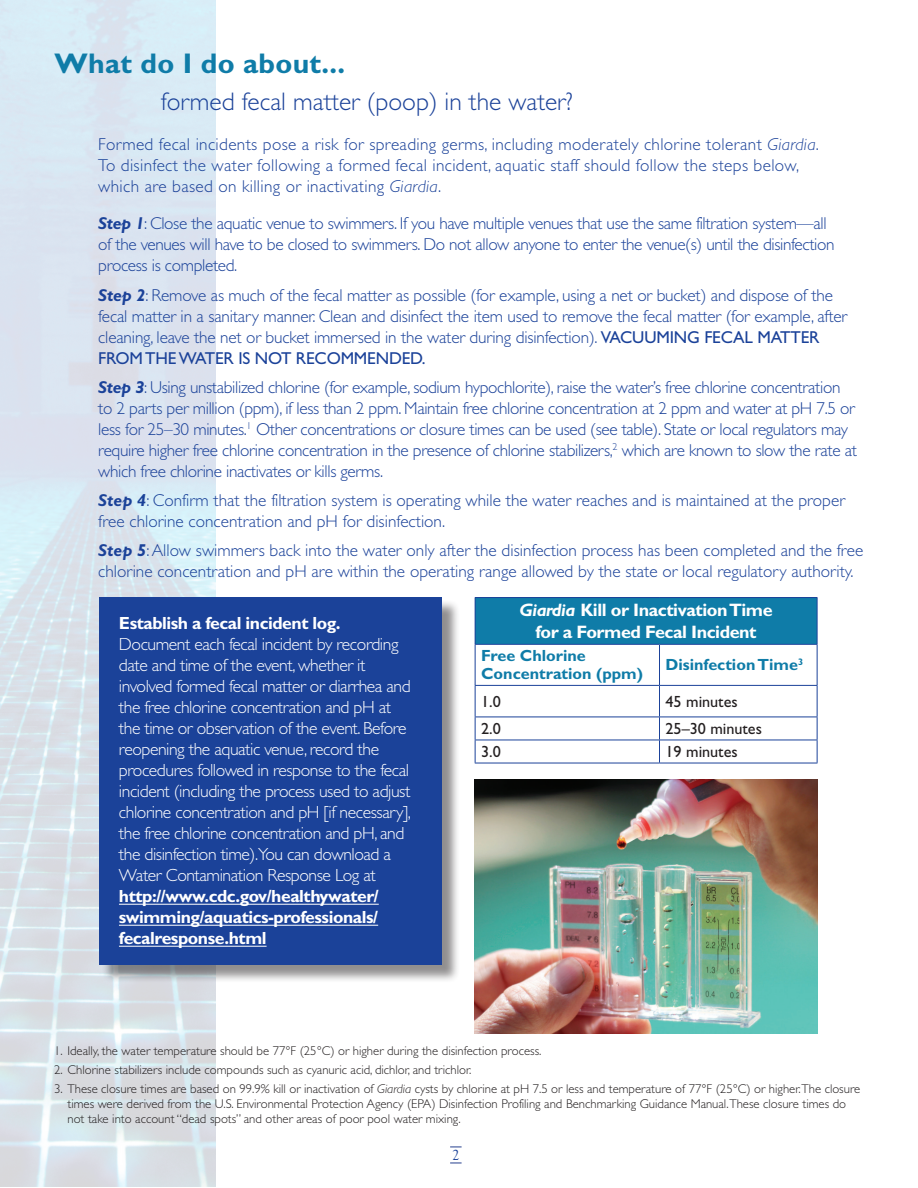
<style>
.page{position:relative;width:918px;height:1188px;background:#fff}
.page>*{position:absolute;margin:0;border:0;box-sizing:border-box;transform-origin:0 0}
.H2_a{font:700 28.5px "Gill Sans Std";letter-spacing:.01em;color:#0f7ca8}
.H2_b{font:300 25.5px "Gill Sans Std";color:#1b4299}
.Sidebar_Title{font:700 18px/22.5px "Gill Sans Std";letter-spacing:-.025em;color:#fff;text-align:center}
.Sidebar_text{font:300 17.7px/21px "Gill Sans Std";letter-spacing:-.025em;color:#fff}
.Sidebar_text-2{font:700 17.7px "Gill Sans Std";letter-spacing:-.025em;color:#fff}
.Nested_directions{font:300 17.25px/21px "Gill Sans Std";letter-spacing:-.01em;color:#1b4299}
.Nested_directions-2{font:300 17.25px/21px "Gill Sans Std";letter-spacing:.02em;color:#1b4299}
.Table_Heading{font:700 16.2px/18px "Gill Sans Std";color:#0f7ca8}
.Table_Cells{font:16.2px "Gill Sans Std";color:#231f20}
.t1{font:15px "Goudy Old Style T";color:#1b4299}
.t2{font:300 12.75px/15px "Gill Sans Std";color:#231f20}
.s1{font-style:italic}
.s2{font-weight:700;font-style:italic}
.s3{font-weight:400}
.s4{font-weight:700}
</style>
<div class="page">
<svg style="left:450px;top:1147px;width:12px;height:1px"></svg>
<svg style="left:450px;top:1163px;width:12px;height:1px"></svg>
<img style="left:0;top:0;width:216px;height:1186px">
<div style="left:101px;top:599px;width:359px;height:384px;background:#231f20;opacity:.5"></div>
<div style="left:99px;top:597px;width:342px;height:368px;background:#1b4299"></div>
<hr style="left:119px;top:904px;width:260px;height:1px;background:#fff">
<hr style="left:119px;top:925px;width:259px;height:1px;background:#fff">
<hr style="left:119px;top:946px;width:148px;height:1px;background:#fff">
<div style="left:475px;top:598px;width:342px;height:46px;background:#0f7ca8"></div>
<hr style="left:475px;top:597px;width:185px;height:1px;background:#1b4299">
<hr style="left:475px;top:598px;width:1px;height:46px;background:#1b4299">
<hr style="left:660px;top:597px;width:158px;height:1px;background:#1b4299">
<hr style="left:817px;top:598px;width:1px;height:46px;background:#1b4299">
<hr style="left:475px;top:644px;width:185px;height:1px;background:#1b4299">
<hr style="left:475px;top:645px;width:1px;height:40px;background:#1b4299">
<hr style="left:660px;top:644px;width:158px;height:1px;background:#1b4299">
<hr style="left:659px;top:645px;width:1px;height:40px;background:#1b4299">
<hr style="left:817px;top:645px;width:1px;height:40px;background:#1b4299">
<hr style="left:475px;top:685px;width:185px;height:1px;background:#1b4299">
<hr style="left:660px;top:685px;width:158px;height:1px;background:#1b4299">
<hr style="left:475px;top:686px;width:1px;height:31px;background:#1b4299">
<hr style="left:659px;top:686px;width:1px;height:31px;background:#1b4299">
<hr style="left:817px;top:686px;width:1px;height:31px;background:#1b4299">
<hr style="left:475px;top:717px;width:185px;height:1px;background:#1b4299">
<hr style="left:660px;top:717px;width:158px;height:1px;background:#1b4299">
<hr style="left:475px;top:740px;width:185px;height:1px;background:#1b4299">
<svg style="left:475px;top:717px;width:1px;height:46px"></svg>
<hr style="left:660px;top:740px;width:158px;height:1px;background:#1b4299">
<svg style="left:659px;top:717px;width:1px;height:46px"></svg>
<svg style="left:817px;top:717px;width:1px;height:46px"></svg>
<hr style="left:475px;top:763px;width:185px;height:1px;background:#1b4299">
<hr style="left:660px;top:763px;width:158px;height:1px;background:#1b4299">
<img style="left:475px;top:779px;width:343px;height:255px">
<p class="H2_a" style="left:55px;top:47px;width:292px">What do I do about...</p>
<p class="H2_b" style="left:161px;top:87px;width:414px">formed fecal matter (poop) in the water?</p>
<p class="Nested_directions-2" style="left:98px;top:134px;width:722px">Formed fecal incidents pose a risk for spreading germs, including moderately chlorine tolerant <span class="s1">Giardia</span>.<br>To disinfect the water following a formed fecal incident, aquatic staff should follow the steps below, which are based on killing or inactivating <span class="s1">Giardia</span>.</p>
<p class="Nested_directions" style="left:98px;top:213px;width:738px"><span class="s2">Step 1</span>: Close the aquatic venue to swimmers. If you have multiple venues that use the same filtration system—all of the venues will have to be closed to swimmers. Do not allow anyone to enter the venue(s) until the disinfection process is completed.</p>
<p class="Nested_directions" style="left:98px;top:284px;width:751px"><span class="s2">Step 2</span>: Remove as much of the fecal matter as possible (for example, using a net or bucket) and dispose of the fecal matter in a sanitary manner. Clean and disinfect the item used to remove the fecal matter (for example, after cleaning, leave the net or bucket immersed in the water during disinfection). <span class="s3">VACUUMING FECAL MATTER FROM THE WATER IS NOT RECOMMENDED.</span></p>
<p class="Nested_directions" style="left:98px;top:377px;width:760px"><span class="s2">Step 3</span>: Using unstabilized chlorine (for example, sodium hypochlorite), raise the water’s free chlorine concentration to 2 parts per million (ppm), if less than 2 ppm. Maintain free chlorine concentration at 2 ppm and water at pH 7.5 or less for 25–30 minutes.<sup>1</sup> Other concentrations or closure times can be used (see table). State or local regulators may require higher free chlorine concentration in the presence of chlorine stabilizers,<sup>2</sup> which are known to slow the rate at which free chlorine inactivates or kills germs.</p>
<p class="Nested_directions" style="left:98px;top:490px;width:748px"><span class="s2">Step 4</span>: Confirm that the filtration system is operating while the water reaches and is maintained at the proper free chlorine concentration and pH for disinfection.</p>
<p class="Nested_directions" style="left:98px;top:540px;width:766px"><span class="s2">Step 5</span>: Allow swimmers back into the water only after the disinfection process has been completed and the free chlorine concentration and pH are within the operating range allowed by the state or local regulatory authority.</p>
<p class="Sidebar_text-2" style="left:119px;top:613px;width:223px">Establish a fecal incident log.</p>
<p class="Sidebar_text" style="left:119px;top:634px;width:294px">Document each fecal incident by recording date and time of the event, whether it involved formed fecal matter or diarrhea and the free chlorine concentration and pH at the time or observation of the event. Before reopening the aquatic venue, record the procedures followed in response to the fecal incident (including the process used to adjust chlorine concentration and pH [if necessary], the free chlorine concentration and pH, and the disinfection time).You can download a Water Contamination Response Log at <span class="s4">http://www.cdc.gov/healthywater/ swimming/aquatics-professionals/ fecalresponse.html</span></p>
<p class="Sidebar_Title" style="left:520px;top:598px;width:255px"><span class="s1">Giardia</span> Kill or Inactivation Time for a Formed Fecal Incident</p>
<p class="Table_Heading" style="left:481px;top:647px;width:163px">Free Chlorine<br>Concentration (ppm)</p>
<p class="Table_Heading" style="left:666px;top:656px;width:139px">Disinfection Time<sup>3</sup></p>
<p class="Table_Cells" style="left:481px;top:692px;width:21px">1.0</p>
<p class="Table_Cells" style="left:666px;top:692px;width:74px">45 minutes</p>
<p class="Table_Cells" style="left:481px;top:719px;width:21px">2.0</p>
<p class="Table_Cells" style="left:666px;top:719px;width:98px">25–30 minutes</p>
<p class="Table_Cells" style="left:481px;top:742px;width:21px">3.0</p>
<p class="Table_Cells" style="left:666px;top:742px;width:74px">19 minutes</p>
<p class="t2" style="left:54px;top:1043px;width:489px">1. Ideally, the water temperature should be 77°F (25°C) or higher during the disinfection process.</p>
<p class="t2" style="left:54px;top:1063px;width:419px">2. Chlorine stabilizers include compounds such as cyanuric acid, dichlor, and trichlor.</p>
<p class="t2" style="left:68px;top:1082px;width:794px;text-indent:-14px">3. These closure times are based on 99.9% kill or inactivation of <span class="s1">Giardia</span> cysts by chlorine at pH 7.5 or less and temperature of 77°F (25°C) or higher.The closure times were derived from the U.S. Environmental Protection Agency (EPA) Disinfection Profiling and Benchmarking Guidance Manual.These closure times do not take into account “dead spots” and other areas of poor pool water mixing.</p>
<p class="t1" style="left:452px;top:1147px;width:9px">2</p>
</div>
